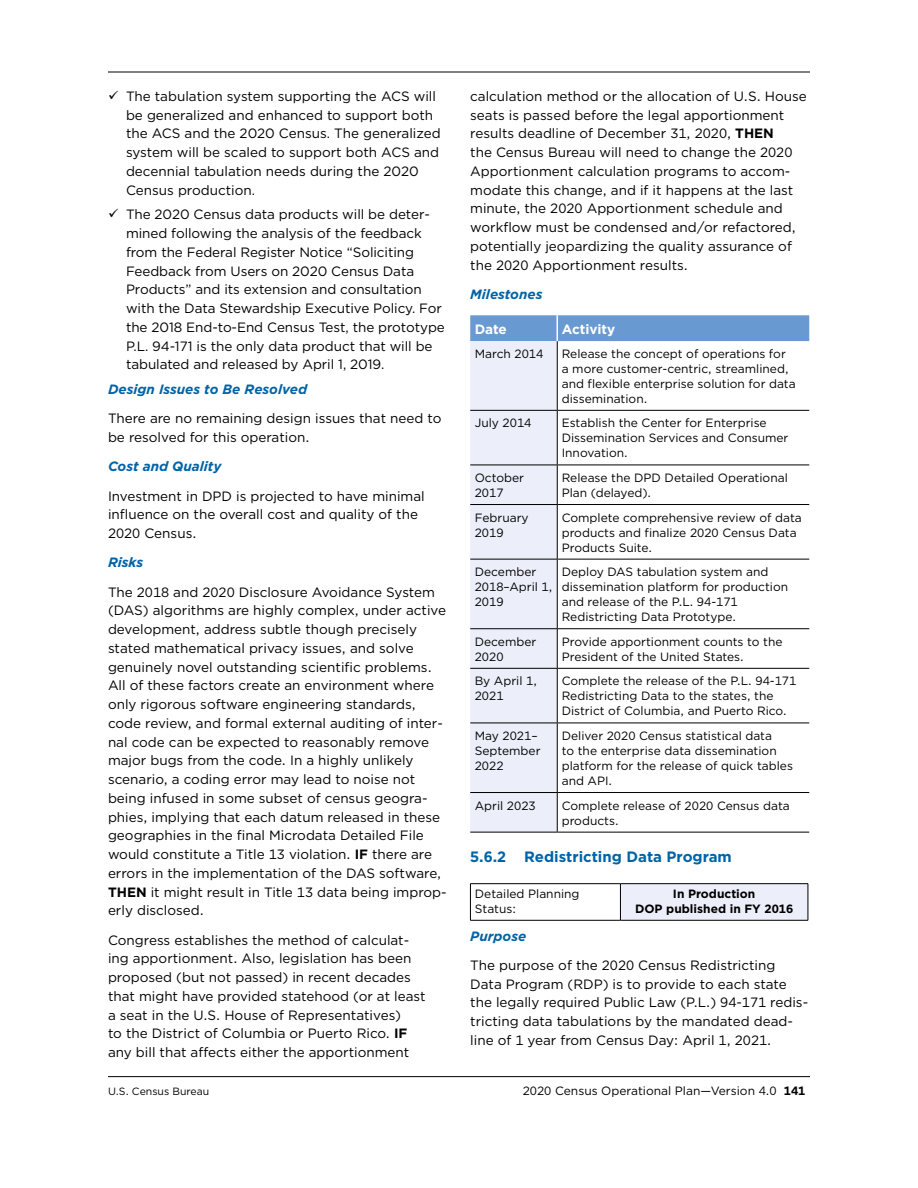
<style>
.page{position:relative;width:918px;height:1188px;background:#fff}
.page>*{position:absolute;margin:0;border:0;box-sizing:border-box;transform-origin:0 0}
.subhead2{font:700 15px "Gotham";color:#0063a6}
.body_text{font:13.5px/18.8px "Gotham";color:#000}
.subhead3{font:italic 700 13.5px "Gotham";color:#0063a6}
.table_boxhead{font:700 13.5px "Gotham";color:#fff}
.table_text_right{font:12px/15px "Gotham";color:#000}
.table_text_left{font:12px/15px "Gotham";color:#000}
.table_text_right-2{font:700 12px/15px "Gotham";color:#000;text-align:center}
.t1{font:10.5px "Gotham";color:#000}
.s1{font-weight:700}
</style>
<div class="page">
<hr style="left:108px;top:72px;width:702px;height:1px;background:#000">
<hr style="left:108px;top:1076px;width:702px;height:1px;background:#000">
<svg style="left:470px;top:315px;width:339px;height:517px"></svg>
<hr style="left:470px;top:410px;width:87px;height:1px;background:#000">
<hr style="left:557px;top:410px;width:252px;height:1px;background:#000">
<hr style="left:470px;top:465px;width:87px;height:1px;background:#000">
<hr style="left:557px;top:465px;width:252px;height:1px;background:#000">
<hr style="left:470px;top:504px;width:87px;height:1px;background:#000">
<hr style="left:557px;top:504px;width:252px;height:1px;background:#000">
<hr style="left:470px;top:559px;width:87px;height:1px;background:#000">
<hr style="left:557px;top:559px;width:252px;height:1px;background:#000">
<hr style="left:470px;top:628px;width:87px;height:1px;background:#000">
<hr style="left:557px;top:628px;width:252px;height:1px;background:#000">
<hr style="left:470px;top:668px;width:87px;height:1px;background:#000">
<hr style="left:557px;top:668px;width:252px;height:1px;background:#000">
<hr style="left:470px;top:723px;width:87px;height:1px;background:#000">
<hr style="left:557px;top:723px;width:252px;height:1px;background:#000">
<hr style="left:470px;top:792px;width:87px;height:1px;background:#000">
<hr style="left:557px;top:792px;width:252px;height:1px;background:#000">
<hr style="left:470px;top:832px;width:87px;height:1px;background:#000">
<hr style="left:557px;top:832px;width:252px;height:1px;background:#000">
<hr style="left:557px;top:341px;width:1px;height:69px;background:#000">
<hr style="left:557px;top:411px;width:1px;height:54px;background:#000">
<hr style="left:557px;top:465px;width:1px;height:39px;background:#000">
<hr style="left:557px;top:505px;width:1px;height:54px;background:#000">
<hr style="left:557px;top:559px;width:1px;height:69px;background:#000">
<hr style="left:557px;top:629px;width:1px;height:39px;background:#000">
<hr style="left:557px;top:669px;width:1px;height:54px;background:#000">
<hr style="left:557px;top:723px;width:1px;height:69px;background:#000">
<hr style="left:557px;top:793px;width:1px;height:39px;background:#000">
<hr style="left:556px;top:315px;width:2px;height:26px;background:#fff">
<div style="left:620px;top:884px;width:188px;height:36px;background:#eceff9"></div>
<hr style="left:470px;top:883px;width:150px;height:1px;background:#000">
<hr style="left:470px;top:884px;width:1px;height:36px;background:#000">
<hr style="left:620px;top:883px;width:188px;height:1px;background:#000">
<hr style="left:620px;top:884px;width:1px;height:36px;background:#000">
<hr style="left:808px;top:884px;width:1px;height:36px;background:#000">
<hr style="left:470px;top:920px;width:150px;height:1px;background:#000">
<hr style="left:620px;top:920px;width:188px;height:1px;background:#000">
<p class="body_text" style="left:126px;top:86px;width:316px">The tabulation system supporting the ACS will be generalized and enhanced to support both the ACS and the 2020 Census. The generalized system will be scaled to support both ACS and decennial tabulation needs during the 2020<br>Census production.</p>
<p class="body_text" style="left:126px;top:205px;width:320px">The 2020 Census data products will be deter&shy;mined following the analysis of the feedback from the Federal Register Notice “Soliciting Feedback from Users on 2020 Census Data Products” and its extension and consultation with the Data Stewardship Executive Policy. For the 2018 End-to-End Census Test, the prototype P.L. 94-171 is the only data product that will be tabulated and released by April 1, 2019.</p>
<p class="subhead3" style="left:108px;top:380px;width:201px">Design Issues to Be Resolved</p>
<p class="body_text" style="left:108px;top:409px;width:335px">There are no remaining design issues that need to be resolved for this operation.</p>
<p class="subhead3" style="left:108px;top:458px;width:115px">Cost and Quality</p>
<p class="body_text" style="left:108px;top:486px;width:318px">Investment in DPD is projected to have minimal influence on the overall cost and quality of the<br>2020 Census.</p>
<p class="subhead3" style="left:108px;top:554px;width:37px">Risks</p>
<p class="body_text" style="left:108px;top:582px;width:340px">The 2018 and 2020 Disclosure Avoidance System (DAS) algorithms are highly complex, under active development, address subtle though precisely stated mathematical privacy issues, and solve genuinely novel outstanding scientific problems.<br>All of these factors create an environment where only rigorous software engineering standards, code review, and formal external auditing of inter&shy;nal code can be expected to reasonably remove major bugs from the code. In a highly unlikely scenario, a coding error may lead to noise not being infused in some subset of census geogra&shy;phies, implying that each datum released in these geographies in the final Microdata Detailed File would constitute a Title 13 violation. <span class="s1">IF</span> there are errors in the implementation of the DAS software, <span class="s1">THEN</span> it might result in Title 13 data being improp&shy;erly disclosed.</p>
<p class="body_text" style="left:108px;top:930px;width:319px">Congress establishes the method of calculat&shy;ing apportionment. Also, legislation has been proposed (but not passed) in recent decades that might have provided statehood (or at least a seat in the U.S. House of Representatives)<br>to the District of Columbia or Puerto Rico. <span class="s1">IF </span>any bill that affects either the apportionment</p>
<p class="body_text" style="left:470px;top:86px;width:338px">calculation method or the allocation of U.S. House seats is passed before the legal apportionment results deadline of December 31, 2020, <span class="s1">THEN<br></span>the Census Bureau will need to change the 2020<br>Apportionment calculation programs to accom&shy;modate this change, and if it happens at the last minute, the 2020 Apportionment schedule and workflow must be condensed and/or refactored, potentially jeopardizing the quality assurance of the 2020 Apportionment results.</p>
<p class="subhead3" style="left:470px;top:285px;width:74px">Milestones</p>
<p class="table_boxhead" style="left:475px;top:320px;width:34px">Date</p>
<p class="table_boxhead" style="left:562px;top:320px;width:55px">Activity</p>
<p class="table_text_left" style="left:475px;top:346px;width:70px">March 2014</p>
<p class="table_text_right" style="left:562px;top:346px;width:236px">Release the concept of operations for a more customer-centric, streamlined, and flexible enterprise solution for data dissemination.</p>
<p class="table_text_left" style="left:475px;top:415px;width:58px">July 2014</p>
<p class="table_text_right" style="left:562px;top:415px;width:228px">Establish the Center for Enterprise<br>Dissemination Services and Consumer<br>Innovation.</p>
<p class="table_text_left" style="left:475px;top:470px;width:51px">October<br>2017</p>
<p class="table_text_right" style="left:562px;top:470px;width:228px">Release the DPD Detailed Operational<br>Plan (delayed).</p>
<p class="table_text_left" style="left:475px;top:510px;width:55px">February<br>2019</p>
<p class="table_text_right" style="left:562px;top:510px;width:242px">Complete comprehensive review of data products and finalize 2020 Census Data<br>Products Suite.</p>
<p class="table_text_left" style="left:475px;top:564px;width:79px">December<br>2018–April 1,<br>2019</p>
<p class="table_text_right" style="left:562px;top:564px;width:228px">Deploy DAS tabulation system and dissemination platform for production and release of the P.L. 94-171<br>Redistricting Data Prototype.</p>
<p class="table_text_left" style="left:475px;top:634px;width:63px">December<br>2020</p>
<p class="table_text_right" style="left:562px;top:634px;width:222px">Provide apportionment counts to the<br>President of the United States.</p>
<p class="table_text_left" style="left:475px;top:673px;width:64px">By April 1,<br>2021</p>
<p class="table_text_right" style="left:562px;top:673px;width:236px">Complete the release of the P.L. 94-171<br>Redistricting Data to the states, the<br>District of Columbia, and Puerto Rico.</p>
<p class="table_text_left" style="left:475px;top:728px;width:67px">May 2021–<br>September<br>2022</p>
<p class="table_text_right" style="left:562px;top:728px;width:233px">Deliver 2020 Census statistical data<br>to the enterprise data dissemination platform for the release of quick tables and API.</p>
<p class="table_text_left" style="left:475px;top:798px;width:63px">April 2023</p>
<p class="table_text_right" style="left:562px;top:798px;width:230px">Complete release of 2020 Census data products.</p>
<p class="subhead2" style="left:470px;top:847px;width:263px">5.6.2 Redistricting Data Program</p>
<p class="table_text_left" style="left:475px;top:886px;width:106px">Detailed Planning<br>Status:</p>
<p class="table_text_right-2" style="left:635px;top:886px;width:160px">In Production<br>DOP published in FY 2016</p>
<p class="subhead3" style="left:470px;top:927px;width:58px">Purpose</p>
<p class="body_text" style="left:470px;top:956px;width:339px">The purpose of the 2020 Census Redistricting Data Program (RDP) is to provide to each state the legally required Public Law (P.L.) 94-171 redis&shy;tricting data tabulations by the mandated dead&shy;line of 1 year from Census Day: April 1, 2021.</p>
<p class="t1" style="left:108px;top:1085px;width:103px">U.S. Census Bureau</p>
<p class="table_text_right" style="left:523px;top:1083px;width:284px">2020 Census Operational Plan—Version 4.0 <span class="s1">141</span></p>
</div>
